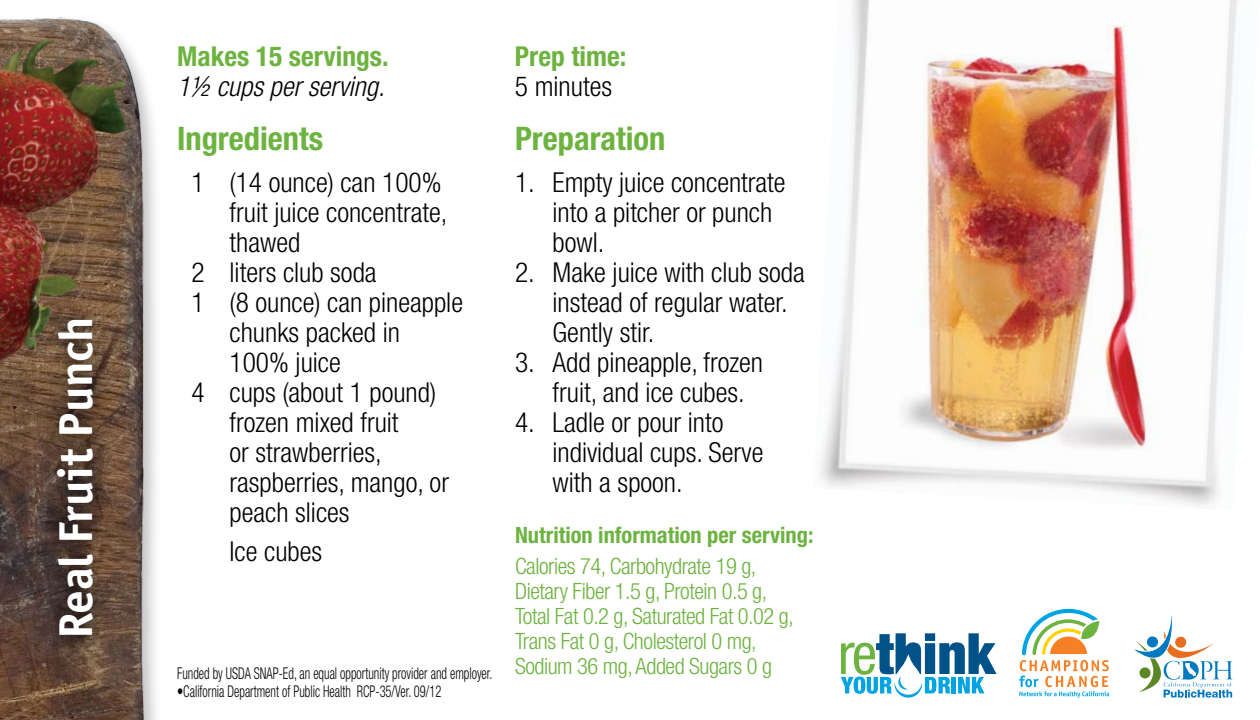
<style>
.page{position:relative;width:1260px;height:720px;background:#fff}
.page>*{position:absolute;margin:0;border:0;box-sizing:border-box;transform-origin:0 0}
.t1{font:47.5px "Officina Sans Bold A";letter-spacing:-.01em;color:#fff}
.t2{font:700 condensed 32.5px "Helvetica Neue LT Std";color:#6cb33f}
.t3{font:300 condensed 27.5px/30px "Helvetica Neue LT Std";color:#000}
.t4{font:700 condensed 27.5px "Helvetica Neue LT Std";color:#6cb33f}
.t5{font:italic 300 condensed 27.5px "Helvetica Neue LT Std";color:#000}
.t6{font:300 condensed 22.5px/25px "Helvetica Neue LT Std";letter-spacing:-.02em;color:#6cb33f}
.t7{font:700 condensed 22.5px "Helvetica Neue LT Std";color:#6cb33f}
.t8{font:300 condensed 16.25px "Helvetica Neue LT Std";color:#000;scale:.77 1}
</style>
<div class="page">
<img style="left:0;top:17px;width:156px;height:703px">
<div style="left:38px;top:299px;width:76px;height:358px;background:#000;opacity:.85"></div>
<img style="left:820px;top:0;width:417px;height:506px">
<svg style="left:1134px;top:615px;width:98px;height:83px"></svg>
<svg style="left:1019px;top:609px;width:90px;height:89px"></svg>
<svg style="left:841px;top:633px;width:156px;height:65px"></svg>
<img style="left:0;top:40px;width:128px;height:321px">
<h1 class="t1" style="left:47px;top:639px;width:325px;rotate:-90deg">Real Fruit Punch</h1>
<p class="t4" style="left:177px;top:39px;width:213px">Makes 15 servings.</p>
<p class="t5" style="left:177px;top:70px;width:209px">1½ cups per serving.</p>
<p class="t2" style="left:177px;top:119px;width:148px">Ingredients</p>
<p class="t3" style="left:191px;top:167px;width:252px">1 (14 ounce) can 100%</p>
<p class="t3" style="left:230px;top:197px;width:219px">fruit juice concentrate,</p>
<p class="t3" style="left:230px;top:227px;width:72px">thawed</p>
<p class="t3" style="left:191px;top:257px;width:187px">2 liters club soda</p>
<p class="t3" style="left:191px;top:287px;width:273px">1 (8 ounce) can pineapple</p>
<p class="t3" style="left:230px;top:317px;width:172px">chunks packed in</p>
<p class="t3" style="left:230px;top:347px;width:113px">100% juice</p>
<p class="t3" style="left:191px;top:377px;width:246px">4 cups (about 1 pound)</p>
<p class="t3" style="left:230px;top:407px;width:170px">frozen mixed fruit</p>
<p class="t3" style="left:230px;top:437px;width:154px">or strawberries,</p>
<p class="t3" style="left:230px;top:467px;width:221px">raspberries, mango, or</p>
<p class="t3" style="left:230px;top:497px;width:122px">peach slices</p>
<p class="t3" style="left:230px;top:536px;width:94px">Ice cubes</p>
<p class="t8" style="left:177px;top:664px;width:411px">Funded by USDA SNAP-Ed, an equal opportunity provider and employer.</p>
<p class="t8" style="left:177px;top:682px;width:345px">•California Department of Public Health RCP-35/Ver. 09/12</p>
<p class="t4" style="left:515px;top:39px;width:113px">Prep time:</p>
<p class="t3" style="left:515px;top:71px;width:99px">5 minutes</p>
<p class="t2" style="left:515px;top:119px;width:152px">Preparation</p>
<p class="t3" style="left:553px;top:167px;width:235px;text-indent:-37px">1. Empty juice concentrate into a pitcher or punch bowl.</p>
<p class="t3" style="left:553px;top:257px;width:254px;text-indent:-37px">2. Make juice with club soda instead of regular water.<br>Gently stir.</p>
<p class="t3" style="left:553px;top:347px;width:212px;text-indent:-37px">3. Add pineapple, frozen fruit, and ice cubes.</p>
<p class="t3" style="left:553px;top:407px;width:213px;text-indent:-37px">4. Ladle or pour into individual cups. Serve with a spoon.</p>
<p class="t7" style="left:515px;top:521px;width:300px">Nutrition information per serving:</p>
<p class="t6" style="left:515px;top:554px;width:280px">Calories 74, Carbohydrate 19 g,<br>Dietary Fiber 1.5 g, Protein 0.5 g,<br>Total Fat 0.2 g, Saturated Fat 0.02 g,<br>Trans Fat 0 g, Cholesterol 0 mg,<br>Sodium 36 mg, Added Sugars 0 g</p>
</div>
